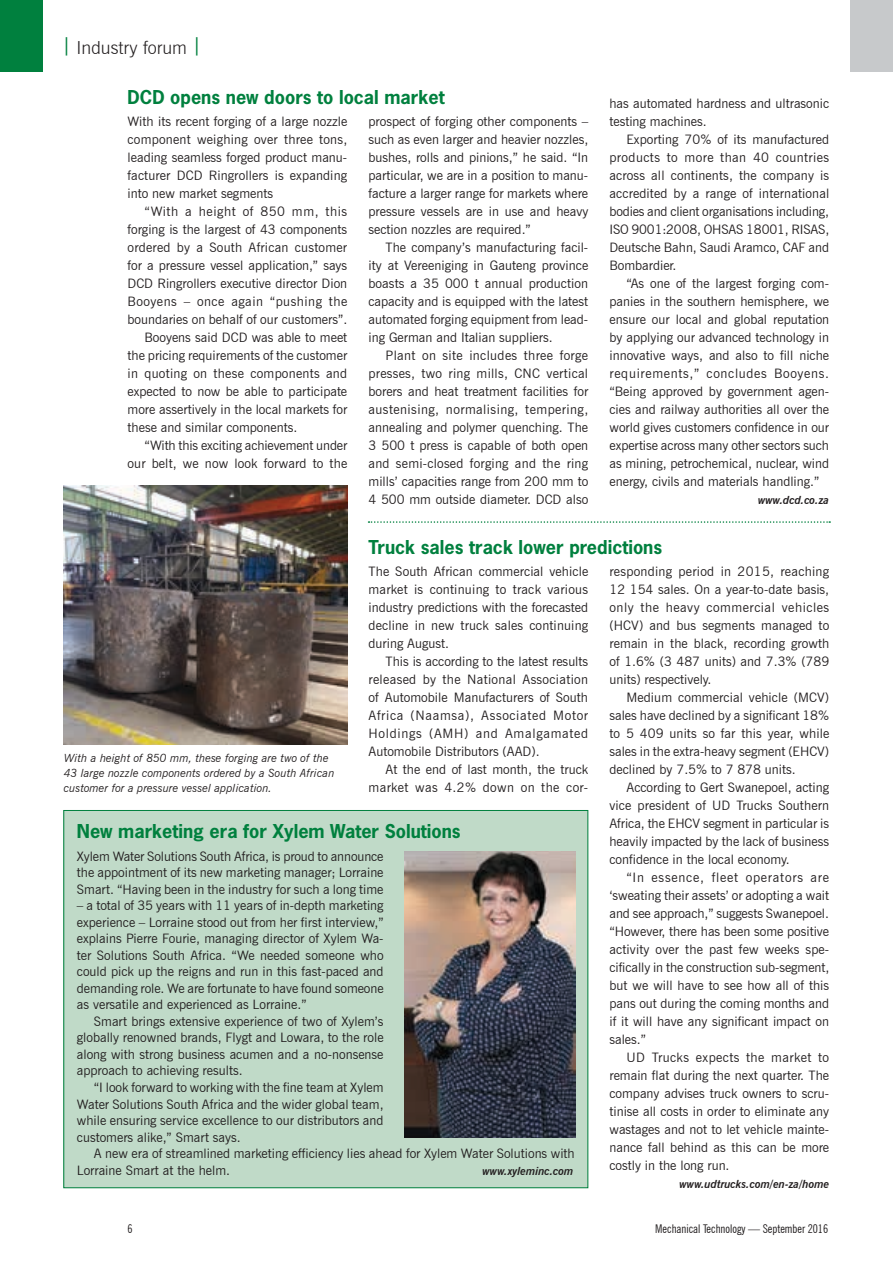
<style>
.page{position:relative;width:893px;height:1263px;background:#fff}
.page>*{position:absolute;margin:0;border:0;box-sizing:border-box;transform-origin:0 0}
.t1{font:700 18px "News Gothic Std";color:#00803e}
.t2{font:300 18px "News Gothic BT";color:#231f20}
.t3{font:13.05px/18px "News Gothic BT";color:#231f20;text-align:justify}
.t4{font:13.05px "News Gothic BT";letter-spacing:.02em;color:#231f20}
.t5{font:13.05px "News Gothic BT";letter-spacing:.035em;color:#231f20}
.t6{font:13.05px "News Gothic BT";letter-spacing:.04em;color:#231f20}
.t7{font:condensed 12px "News Gothic BT";color:#231f20}
.t8{font:italic 11.25px/15px "News Gothic BT";color:#231f20}
.t9{font:italic 700 11.25px "News Gothic BT";color:#231f20}
.s1{color:#00803e}
</style>
<div class="page">
<div style="left:850px;top:0;width:43px;height:72px;background:#c7c9cb"></div>
<div style="left:0;top:0;width:43px;height:72px;background:#00803e"></div>
<div style="left:64px;top:810px;width:524px;height:378px;background:#c0dac8"></div>
<img style="left:64px;top:486px;width:283px;height:259px">
<img style="left:405px;top:851px;width:170px;height:286px">
<svg style="left:368px;top:521px;width:462px;height:2px"></svg>
<h1 class="t2" style="left:62px;top:37px;width:141px"><span class="s1">⎪</span> Industry forum <span class="s1">⎪</span></h1>
<h1 class="t1" style="left:128px;top:85px;width:319px">DCD opens new doors to local market</h1>
<p class="t3" style="left:368px;top:112px;width:221px">prospect of forging other components – such as even larger and heavier nozzles, bushes, rolls and pinions,” he said. “In particular, we are in a position to manu&shy;facture a larger range for markets where pressure vessels are in use and heavy section nozzles are required.”</p>
<p class="t3" style="left:368px;top:238px;width:221px;text-indent:17px">The company’s manufacturing facil&shy;ity at Vereeniging in Gauteng province boasts a 35 000 t annual production capacity and is equipped with the latest automated forging equipment from lead&shy;ing German and Italian suppliers.</p>
<p class="t3" style="left:368px;top:346px;width:221px;text-indent:17px">Plant on site includes three forge presses, two ring mills, CNC vertical borers and heat treatment facilities for austenising, normalising, tempering, annealing and polymer quenching. The 3 500 t press is capable of both open and semi-closed forging and the ring mills’ capacities range from 200 mm to 4 500 mm outside diameter. DCD also</p>
<p class="t3" style="left:128px;top:112px;width:221px">With its recent forging of a large nozzle component weighing over three tons, leading seamless forged product manu&shy;facturer DCD Ringrollers is expanding into new market segments</p>
<p class="t6" style="left:145px;top:203px;width:204px">“With a height of 850 mm, this</p>
<p class="t3" style="left:128px;top:220px;width:221px">forging is the largest of 43 components</p>
<p class="t3" style="left:128px;top:238px;width:221px">ordered by a South African customer</p>
<p class="t3" style="left:128px;top:256px;width:221px">for a pressure vessel application,” says</p>
<p class="t3" style="left:128px;top:274px;width:221px">DCD Ringrollers executive director Dion</p>
<p class="t5" style="left:128px;top:293px;width:221px">Booyens – once again “pushing the</p>
<p class="t3" style="left:128px;top:310px;width:221px">boundaries on behalf of our customers”.</p>
<p class="t3" style="left:145px;top:328px;width:204px">Booyens said DCD was able to meet</p>
<p class="t3" style="left:128px;top:346px;width:221px">the pricing requirements of the customer</p>
<p class="t4" style="left:128px;top:365px;width:221px">in quoting on these components and</p>
<p class="t3" style="left:128px;top:382px;width:221px">expected to now be able to participate</p>
<p class="t3" style="left:128px;top:400px;width:221px">more assertively in the local markets for</p>
<p class="t3" style="left:128px;top:418px;width:171px">these and similar components.</p>
<p class="t3" style="left:145px;top:436px;width:204px">“With this exciting achievement under</p>
<p class="t3" style="left:128px;top:454px;width:221px">our belt, we now look forward to the</p>
<p class="t3" style="left:609px;top:94px;width:221px">has automated hardness and ultrasonic testing machines.</p>
<p class="t3" style="left:609px;top:130px;width:221px;text-indent:17px">Exporting 70% of its manufactured products to more than 40 countries across all continents, the company is accredited by a range of international bodies and client organisations including, ISO 9001:2008, OHSAS 18001, RISAS, Deutsche Bahn, Saudi Aramco, CAF and Bombardier.</p>
<p class="t3" style="left:609px;top:274px;width:221px;text-indent:17px">“As one of the largest forging com&shy;panies in the southern hemisphere, we ensure our local and global reputation by applying our advanced technology in innovative ways, and also to fill niche requirements,” concludes Booyens. “Being approved by government agen&shy;cies and railway authorities all over the world gives customers confidence in our expertise across many other sectors such as mining, petrochemical, nuclear, wind energy, civils and materials handling.”</p>
<p class="t9" style="left:758px;top:493px;width:73px">www.dcd.co.za</p>
<h1 class="t1" style="left:368px;top:535px;width:295px">Truck sales track lower predictions</h1>
<p class="t8" style="left:64px;top:750px;width:272px">With a height of 850 mm, these forging are two of the<br>43 large nozzle components ordered by a South African customer for a pressure vessel application.</p>
<p class="t3" style="left:368px;top:562px;width:221px">The South African commercial vehicle market is continuing to track various industry predictions with the forecasted decline in new truck sales continuing during August.</p>
<p class="t3" style="left:368px;top:652px;width:221px;text-indent:17px">This is according to the latest results released by the National Association of Automobile Manufacturers of South Africa (Naamsa), Associated Motor Holdings (AMH) and Amalgamated Automobile Distributors (AAD).</p>
<p class="t3" style="left:368px;top:760px;width:221px;text-align:right">At the end of last month, the truck market was 4.2% down on the cor-</p>
<h1 class="t1" style="left:77px;top:819px;width:385px">New marketing era for Xylem Water Solutions</h1>
<p class="t3" style="left:77px;top:847px;width:308px;line-height:16.5px">Xylem Water Solutions South Africa, is proud to announce the appointment of its new marketing manager; Lorraine Smart. “Having been in the industry for such a long time</p>
<p class="t3" style="left:77px;top:897px;width:308px;line-height:16.5px">– a total of 35 years with 11 years of in-depth marketing experience – Lorraine stood out from her first interview,” explains Pierre Fourie, managing director of Xylem Wa&shy;ter Solutions South Africa. “We needed someone who could pick up the reigns and run in this fast-paced and demanding role. We are fortunate to have found someone as versatile and experienced as Lorraine.”</p>
<p class="t3" style="left:77px;top:1013px;width:308px;line-height:16.5px;text-indent:17px">Smart brings extensive experience of two of Xylem’s globally renowned brands, Flygt and Lowara, to the role along with strong business acumen and a no-nonsense approach to achieving results.</p>
<p class="t3" style="left:77px;top:1079px;width:308px;line-height:16.5px;text-indent:17px">“I look forward to working with the fine team at Xylem Water Solutions South Africa and the wider global team, while ensuring service excellence to our distributors and customers alike,” Smart says.</p>
<p class="t3" style="left:77px;top:1145px;width:499px;line-height:16.5px;text-indent:17px">A new era of streamlined marketing efficiency lies ahead for Xylem Water Solutions with<br>Lorraine Smart at the helm.</p>
<p class="t9" style="left:482px;top:1164px;width:92px">www.xyleminc.com</p>
<p class="t3" style="left:609px;top:562px;width:221px">responding period in 2015, reaching 12 154 sales. On a year-to-date basis, only the heavy commercial vehicles (HCV) and bus segments managed to remain in the black, recording growth of 1.6% (3 487 units) and 7.3% (789 units) respectively.</p>
<p class="t3" style="left:609px;top:688px;width:221px;text-indent:17px">Medium commercial vehicle (MCV) sales have declined by a significant 18% to 5 409 units so far this year, while sales in the extra-heavy segment (EHCV) declined by 7.5% to 7 878 units.</p>
<p class="t3" style="left:609px;top:778px;width:221px;text-indent:17px">According to Gert Swanepoel, acting vice president of UD Trucks Southern Africa, the EHCV segment in particular is heavily impacted by the lack of business confidence in the local economy.</p>
<p class="t3" style="left:609px;top:868px;width:221px;text-indent:17px">“In essence, fleet operators are ‘sweating their assets’ or adopting a wait and see approach,” suggests Swanepoel. “However, there has been some positive activity over the past few weeks spe&shy;cifically in the construction sub-segment, but we will have to see how all of this pans out during the coming months and if it will have any significant impact on sales.”</p>
<p class="t3" style="left:609px;top:1048px;width:221px;text-indent:17px">UD Trucks expects the market to remain flat during the next quarter. The company advises truck owners to scru&shy;tinise all costs in order to eliminate any wastages and not to let vehicle mainte&shy;nance fall behind as this can be more costly in the long run.</p>
<p class="t9" style="left:679px;top:1177px;width:151px">www.udtrucks.com/en-za/home</p>
<p class="t7" style="left:128px;top:1221px;width:7px">6</p>
<p class="t7" style="left:655px;top:1221px;width:174px">Mechanical Technology — September 2016</p>
</div>
